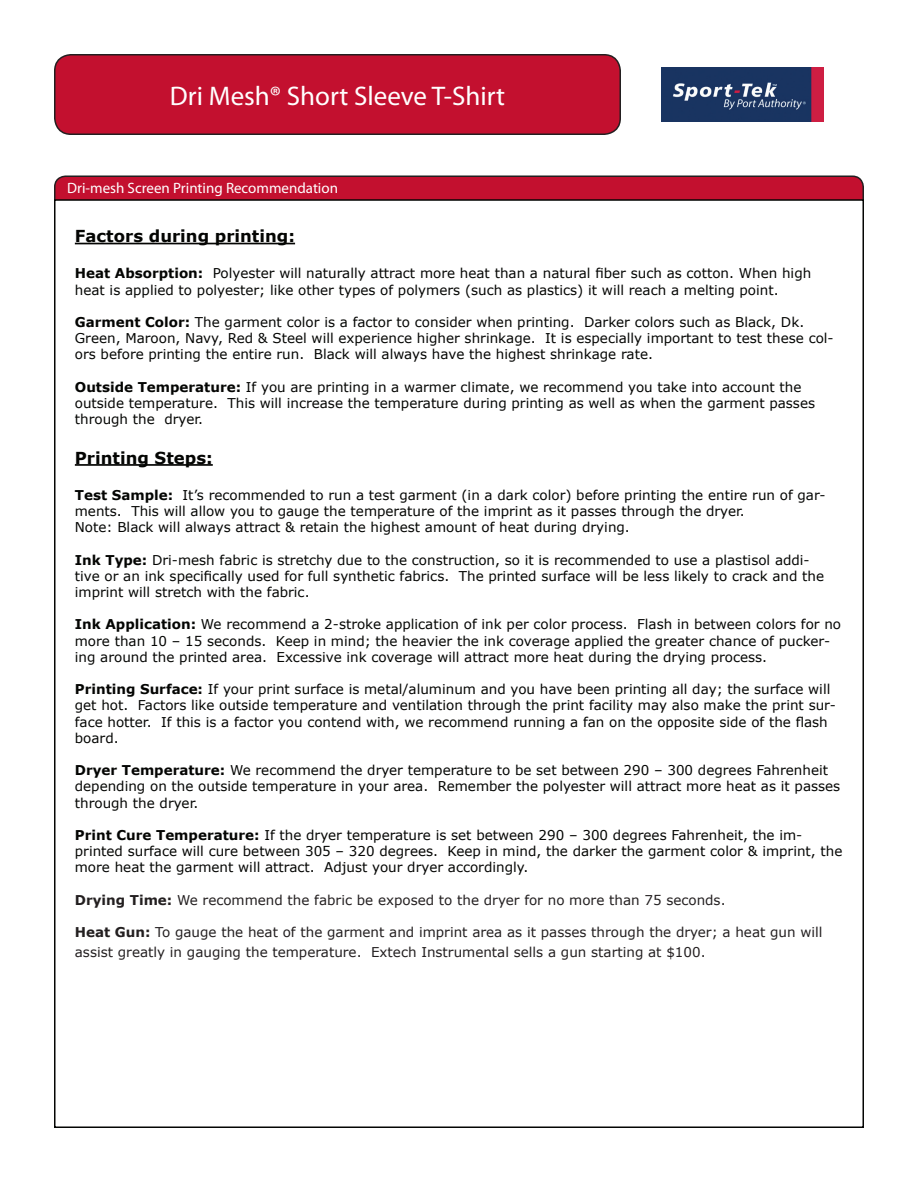
<style>
.page{position:relative;width:918px;height:1188px;background:#fff}
.page>*{position:absolute;margin:0;border:0;box-sizing:border-box;transform-origin:0 0}
.t1{font:27px "Myriad Pro";color:#fff}
.t2{font:700 16.5px "Verdana";color:#040503}
.t3{font:15px "Myriad Pro";color:#fff}
.t4{font:13.5px/16.2px "Verdana";color:#040503}
.t5{font:13.5px/19.8px "Verdana";color:#231f20}
.s1{font-weight:700}
</style>
<div class="page">
<div style="left:55px;top:176px;width:808px;height:39px;background:#c3102f;border-radius:11px"></div>
<div style="left:54px;top:176px;width:810px;height:40px;border:2px solid #231f20;border-radius:11px"></div>
<div style="left:54px;top:199px;width:810px;height:929px;background:#fff;border:2px solid #040503"></div>
<div style="left:55px;top:55px;width:565px;height:79px;background:#c3102f;border-radius:16px"></div>
<div style="left:54px;top:54px;width:567px;height:81px;border:2px solid #231f20;border-radius:16px"></div>
<img style="left:661px;top:68px;width:163px;height:54px">
<hr style="left:75px;top:243px;width:220px;height:1px;background:#040503">
<hr style="left:75px;top:464px;width:138px;height:2px;background:#040503">
<h1 class="t1" style="left:170px;top:79px;width:337px">Dri Mesh® Short Sleeve T-Shirt</h1>
<p class="t3" style="left:67px;top:179px;width:272px">Dri-mesh Screen Printing Recommendation</p>
<p class="t2" style="left:75px;top:226px;width:222px">Factors during printing:</p>
<p class="t4" style="left:75px;top:265px;width:738px"><span class="s1">Heat Absorption:</span> Polyester will naturally attract more heat than a natural fiber such as cotton. When high heat is applied to polyester; like other types of polymers (such as plastics) it will reach a melting point.</p>
<p class="t4" style="left:75px;top:314px;width:760px"><span class="s1">Garment Color:</span> The garment color is a factor to consider when printing. Darker colors such as Black, Dk.<br>Green, Maroon, Navy, Red &amp; Steel will experience higher shrinkage. It is especially important to test these col&shy;ors before printing the entire run. Black will always have the highest shrinkage rate.</p>
<p class="t4" style="left:75px;top:378px;width:742px"><span class="s1">Outside Temperature:</span> If you are printing in a warmer climate, we recommend you take into account the outside temperature. This will increase the temperature during printing as well as when the garment passes through the dryer.</p>
<p class="t2" style="left:75px;top:447px;width:139px">Printing Steps:</p>
<p class="t4" style="left:75px;top:486px;width:752px"><span class="s1">Test Sample:</span> It’s recommended to run a test garment (in a dark color) before printing the entire run of gar&shy;ments. This will allow you to gauge the temperature of the imprint as it passes through the dryer.<br>Note: Black will always attract &amp; retain the highest amount of heat during drying.</p>
<p class="t4" style="left:75px;top:551px;width:751px"><span class="s1">Ink Type:</span> Dri-mesh fabric is stretchy due to the construction, so it is recommended to use a plastisol addi&shy;tive or an ink specifically used for full synthetic fabrics. The printed surface will be less likely to crack and the imprint will stretch with the fabric.</p>
<p class="t4" style="left:75px;top:616px;width:768px"><span class="s1">Ink Application:</span> We recommend a 2-stroke application of ink per color process. Flash in between colors for no more than 10 – 15 seconds. Keep in mind; the heavier the ink coverage applied the greater chance of pucker&shy;ing around the printed area. Excessive ink coverage will attract more heat during the drying process.</p>
<p class="t4" style="left:75px;top:681px;width:763px"><span class="s1">Printing Surface:</span> If your print surface is metal/aluminum and you have been printing all day; the surface will get hot. Factors like outside temperature and ventilation through the print facility may also make the print sur&shy;face hotter. If this is a factor you contend with, we recommend running a fan on the opposite side of the flash board.</p>
<p class="t4" style="left:75px;top:762px;width:767px"><span class="s1">Dryer Temperature:</span> We recommend the dryer temperature to be set between 290 – 300 degrees Fahrenheit depending on the outside temperature in your area. Remember the polyester will attract more heat as it passes through the dryer.</p>
<p class="t4" style="left:75px;top:827px;width:769px"><span class="s1">Print Cure Temperature:</span> If the dryer temperature is set between 290 – 300 degrees Fahrenheit, the im&shy;printed surface will cure between 305 – 320 degrees. Keep in mind, the darker the garment color &amp; imprint, the more heat the garment will attract. Adjust your dryer accordingly.</p>
<p class="t5" style="left:75px;top:890px;width:652px"><span class="s1">Drying Time:</span> We recommend the fabric be exposed to the dryer for no more than 75 seconds.</p>
<p class="t5" style="left:75px;top:922px;width:749px"><span class="s1">Heat Gun:</span> To gauge the heat of the garment and imprint area as it passes through the dryer; a heat gun will assist greatly in gauging the temperature. Extech Instrumental sells a gun starting at $100.</p>
</div>
